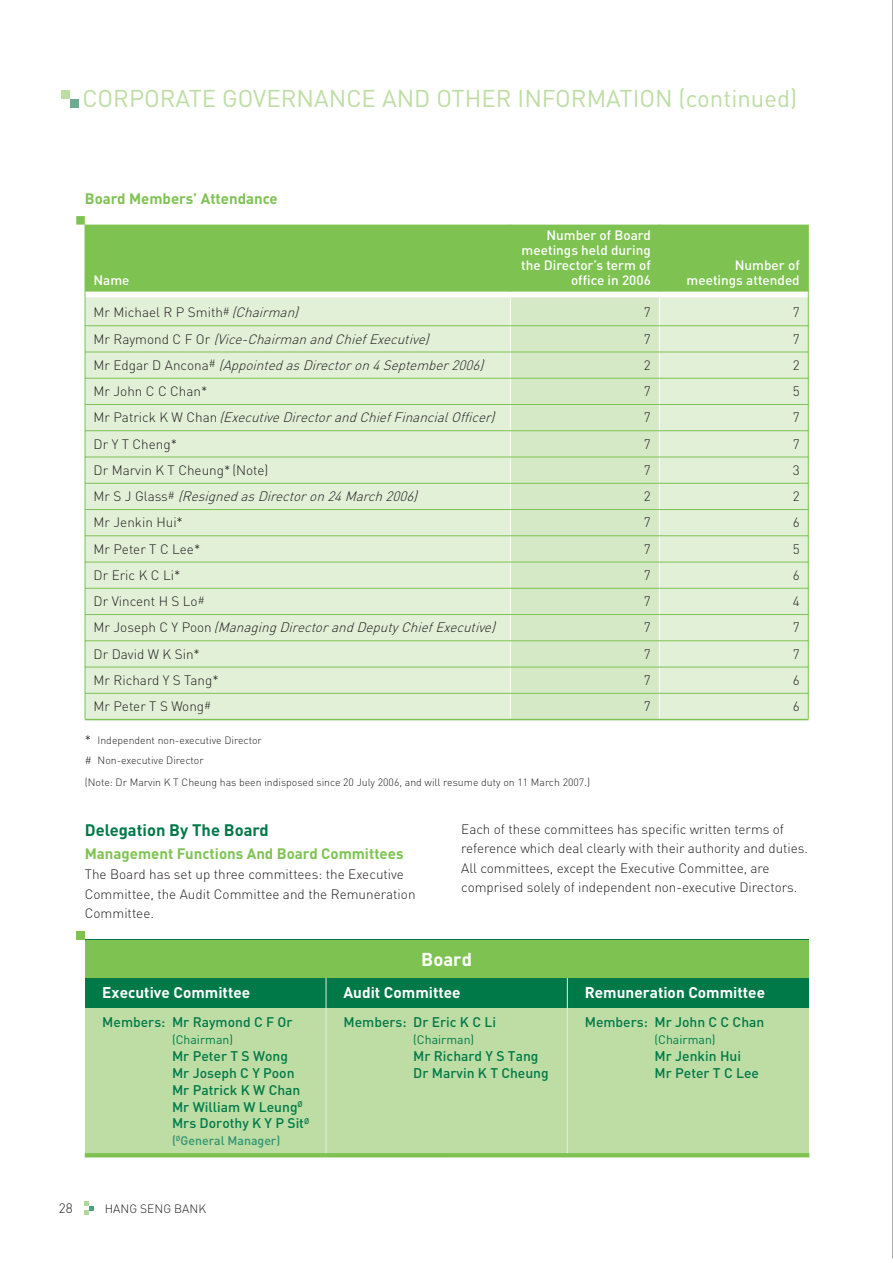
<style>
.page{position:relative;width:893px;height:1263px;background:#fff}
.page>*{position:absolute;margin:0;border:0;box-sizing:border-box;transform-origin:0 0}
.t1{font:24px "DIN";color:#bddda4}
.t2{font:700 18.45px "DIN";color:#fff}
.t3{font:700 16.5px "DIN";color:#007948}
.t4{font:700 15.3px "DIN";color:#fff}
.t5{font:700 15px "DIN";color:#7ec352}
.t6{font:500 13.8px/17px "DIN";color:#007948}
.t7{font:300 13.5px/19.5px "DIN";letter-spacing:-.005em;color:#231f20}
.t8{font:italic 300 13.5px "DIN";color:#231f20}
.t9{font:500 13.5px/15px "DIN";color:#fff;text-align:right}
.t10{font:12.3px "DIN";color:#007948}
.t11{font:500 12.3px "DIN";color:#2e9672}
.t12{font:300 12px "DIN";color:#231f20}
.t13{font:300 10.5px/20.5px "DIN";color:#231f20}
.s1{font-style:italic}
.s2{font-style:normal}
.s3{font-size:13.5px}
</style>
<div class="page">
<div style="left:70px;top:99px;width:8px;height:8px;background:#6bad91"></div>
<div style="left:61px;top:90px;width:9px;height:9px;background:#bddda4"></div>
<svg style="left:85px;top:1202px;width:8px;height:12px"></svg>
<div style="left:76px;top:216px;width:9px;height:9px;background:#7ec352"></div>
<div style="left:86px;top:225px;width:722px;height:67px;background:#7ec352"></div>
<div style="left:86px;top:297px;width:424px;height:422px;background:#e2f0d8"></div>
<div style="left:511px;top:297px;width:148px;height:422px;background:#d6e9c7"></div>
<div style="left:660px;top:297px;width:148px;height:422px;background:#e2f0d8"></div>
<hr style="left:510px;top:225px;width:1px;height:67px;background:#7ec352">
<hr style="left:659px;top:225px;width:1px;height:67px;background:#7ec352">
<svg style="left:510px;top:297px;width:1px;height:422px"></svg>
<svg style="left:659px;top:297px;width:1px;height:422px"></svg>
<hr style="left:85px;top:325px;width:723px;height:1px;background:#7ec352">
<hr style="left:85px;top:352px;width:723px;height:1px;background:#7ec352">
<hr style="left:85px;top:378px;width:723px;height:1px;background:#7ec352">
<hr style="left:85px;top:404px;width:723px;height:1px;background:#7ec352">
<hr style="left:85px;top:431px;width:723px;height:1px;background:#7ec352">
<hr style="left:85px;top:457px;width:723px;height:1px;background:#7ec352">
<hr style="left:85px;top:483px;width:723px;height:1px;background:#7ec352">
<hr style="left:85px;top:509px;width:723px;height:1px;background:#7ec352">
<hr style="left:85px;top:536px;width:723px;height:1px;background:#7ec352">
<hr style="left:85px;top:562px;width:723px;height:1px;background:#7ec352">
<hr style="left:85px;top:588px;width:723px;height:1px;background:#7ec352">
<hr style="left:85px;top:614px;width:723px;height:1px;background:#7ec352">
<hr style="left:85px;top:641px;width:723px;height:1px;background:#7ec352">
<hr style="left:85px;top:667px;width:723px;height:1px;background:#7ec352">
<hr style="left:85px;top:225px;width:1px;height:67px;background:#7ec352">
<hr style="left:808px;top:225px;width:1px;height:67px;background:#7ec352">
<svg style="left:85px;top:292px;width:1px;height:427px"></svg>
<svg style="left:808px;top:292px;width:1px;height:427px"></svg>
<hr style="left:85px;top:693px;width:574px;height:1px;background:#7ec352">
<hr style="left:659px;top:693px;width:149px;height:1px;background:#7ec352">
<hr style="left:85px;top:719px;width:574px;height:1px;background:#7ec352">
<hr style="left:659px;top:719px;width:149px;height:1px;background:#7ec352">
<div style="left:85px;top:940px;width:723px;height:216px;background:#bddda4"></div>
<div style="left:85px;top:940px;width:723px;height:68px;background:#007948"></div>
<hr style="left:325px;top:960px;width:1px;height:195px;background:#e2f0d8">
<hr style="left:567px;top:960px;width:1px;height:195px;background:#e2f0d8">
<div style="left:76px;top:931px;width:9px;height:9px;background:#7ec352"></div>
<hr style="left:85px;top:1153px;width:724px;height:4px;background:#7ec352">
<div style="left:85px;top:940px;width:723px;height:37px;background:#7ec352"></div>
<hr style="left:892px;top:0;width:1px;height:1259px;background:#231f20">
<h1 class="t1" style="left:82px;top:85px;width:716px">CORPORATE GOVERNANCE AND OTHER INFORMATION (continued)</h1>
<p class="t5" style="left:85px;top:193px;width:194px">Board Members’ Attendance</p>
<p class="t9" style="left:93px;top:274px;width:38px">Name</p>
<p class="t9" style="left:521px;top:229px;width:131px">Number of Board meetings held during the Director’s term of office in 2006</p>
<p class="t9" style="left:686px;top:259px;width:115px">Number of meetings attended</p>
<p class="t7" style="left:93px;top:304px;width:209px">Mr Michael R P Smith<sup>#</sup> <span class="s1">(Chairman)</span></p>
<p class="t7" style="left:644px;top:304px;width:8px">7</p>
<p class="t7" style="left:792px;top:304px;width:8px">7</p>
<p class="t8" style="left:93px;top:334px;width:340px"><span class="s2">M r R a y m o n d C F O r</span> (Vice-Chairman and ChiefExecutive)</p>
<p class="t7" style="left:644px;top:331px;width:8px">7</p>
<p class="t7" style="left:792px;top:331px;width:8px">7</p>
<p class="t8" style="left:93px;top:360px;width:394px"><span class="s2">M r E d g a r D A n c o n a</span> <sup>#</sup> (Appointed as Directoron 4 September2006)</p>
<p class="t7" style="left:644px;top:357px;width:8px">2</p>
<p class="t7" style="left:792px;top:357px;width:8px">2</p>
<p class="t7" style="left:93px;top:383px;width:115px">Mr John C C Chan*</p>
<p class="t7" style="left:644px;top:383px;width:8px">7</p>
<p class="t7" style="left:792px;top:383px;width:8px">5</p>
<p class="t8" style="left:93px;top:413px;width:406px"><span class="s2">M r P a t r i c k K W C h a n</span> (Executive Directorand ChiefFinancialOfficer)</p>
<p class="t7" style="left:644px;top:409px;width:8px">7</p>
<p class="t7" style="left:792px;top:409px;width:8px">7</p>
<p class="t7" style="left:93px;top:436px;width:85px">Dr Y T Cheng*</p>
<p class="t7" style="left:644px;top:436px;width:8px">7</p>
<p class="t7" style="left:792px;top:436px;width:8px">7</p>
<p class="t7" style="left:93px;top:462px;width:176px">Dr Marvin K T Cheung* (Note)</p>
<p class="t7" style="left:644px;top:462px;width:8px">7</p>
<p class="t7" style="left:792px;top:462px;width:8px">3</p>
<p class="t8" style="left:93px;top:492px;width:328px"><span class="s2">M r S J G l a s s</span> <sup>#</sup> (Resigned as Directoron 24 March 2006)</p>
<p class="t7" style="left:644px;top:488px;width:8px">2</p>
<p class="t7" style="left:792px;top:488px;width:8px">2</p>
<p class="t7" style="left:93px;top:514px;width:91px">Mr Jenkin Hui*</p>
<p class="t7" style="left:644px;top:514px;width:8px">7</p>
<p class="t7" style="left:792px;top:514px;width:8px">6</p>
<p class="t7" style="left:93px;top:541px;width:108px">Mr Peter T C Lee*</p>
<p class="t7" style="left:644px;top:541px;width:8px">7</p>
<p class="t7" style="left:792px;top:541px;width:8px">5</p>
<p class="t7" style="left:93px;top:567px;width:88px">Dr Eric K C Li*</p>
<p class="t7" style="left:644px;top:567px;width:8px">7</p>
<p class="t7" style="left:792px;top:567px;width:8px">6</p>
<p class="t7" style="left:93px;top:593px;width:112px">Dr Vincent H S Lo<sup>#</sup></p>
<p class="t7" style="left:644px;top:593px;width:8px">7</p>
<p class="t7" style="left:792px;top:593px;width:8px">4</p>
<p class="t8" style="left:93px;top:623px;width:406px"><span class="s2">M r J o s e p h C Y P o o n</span> (Managing Directorand DeputyChiefExecutive)</p>
<p class="t7" style="left:644px;top:619px;width:8px">7</p>
<p class="t7" style="left:792px;top:619px;width:8px">7</p>
<p class="t7" style="left:93px;top:646px;width:108px">Dr David W K Sin*</p>
<p class="t7" style="left:644px;top:646px;width:8px">7</p>
<p class="t7" style="left:792px;top:646px;width:8px">7</p>
<p class="t7" style="left:93px;top:672px;width:127px">Mr Richard Y S Tang*</p>
<p class="t7" style="left:644px;top:672px;width:8px">7</p>
<p class="t7" style="left:792px;top:672px;width:8px">6</p>
<p class="t7" style="left:93px;top:698px;width:119px">Mr Peter T S Wong<sup>#</sup></p>
<p class="t7" style="left:644px;top:698px;width:8px">7</p>
<p class="t7" style="left:792px;top:698px;width:8px">6</p>
<p class="t13" style="left:85px;top:731px;width:178px"><span class="s3">*</span> Independent non-executive Director # Non-executive Director</p>
<p class="t13" style="left:85px;top:773px;width:506px">(Note: Dr Marvin K T Cheung has been indisposed since 20 July 2006, and will resume duty on 11 March 2007.)</p>
<p class="t3" style="left:85px;top:824px;width:185px">Delegation By The Board</p>
<p class="t5" style="left:85px;top:848px;width:320px">Management Functions And Board Committees</p>
<p class="t7" style="left:85px;top:866px;width:332px">The Board has set up three committees: the Executive<br>Committee, the Audit Committee and the Remuneration<br>Committee.</p>
<p class="t7" style="left:461px;top:821px;width:348px">Each of these committees has specific written terms of reference which deal clearly with their authority and duties.<br>All committees, except the Executive Committee, are comprised solely of independent non-executive Directors.</p>
<h2 class="t2" style="left:421px;top:953px;width:52px">Board</h2>
<p class="t4" style="left:102px;top:987px;width:149px">Executive Committee</p>
<p class="t6" style="left:102px;top:1015px;width:192px">Members: Mr Raymond C F Or</p>
<p class="t10" style="left:172px;top:1032px;width:63px">(Chairman)</p>
<p class="t6" style="left:172px;top:1049px;width:139px">Mr Peter T S Wong<br>Mr Joseph C Y Poon<br>Mr Patrick K W Chan<br>Mr William W Leung<sup>Ø<br></sup>Mrs Dorothy K Y P Sit<sup>Ø</sup></p>
<p class="t11" style="left:172px;top:1137px;width:110px">(<sup>Ø</sup>General Manager)</p>
<p class="t7" style="left:59px;top:1200px;width:15px">28</p>
<p class="t12" style="left:105px;top:1204px;width:103px">HANG SENG BANK</p>
<p class="t4" style="left:343px;top:987px;width:119px">Audit Committee</p>
<p class="t6" style="left:343px;top:1015px;width:154px">Members: Dr Eric K C Li</p>
<p class="t10" style="left:413px;top:1032px;width:63px">(Chairman)</p>
<p class="t6" style="left:413px;top:1049px;width:137px">Mr Richard Y S Tang<br>Dr Marvin K T Cheung</p>
<p class="t4" style="left:584px;top:987px;width:182px">Remuneration Committee</p>
<p class="t6" style="left:584px;top:1015px;width:181px">Members: Mr John C C Chan</p>
<p class="t10" style="left:654px;top:1032px;width:63px">(Chairman)</p>
<p class="t6" style="left:654px;top:1049px;width:106px">Mr Jenkin Hui<br>Mr Peter T C Lee</p>
</div>
